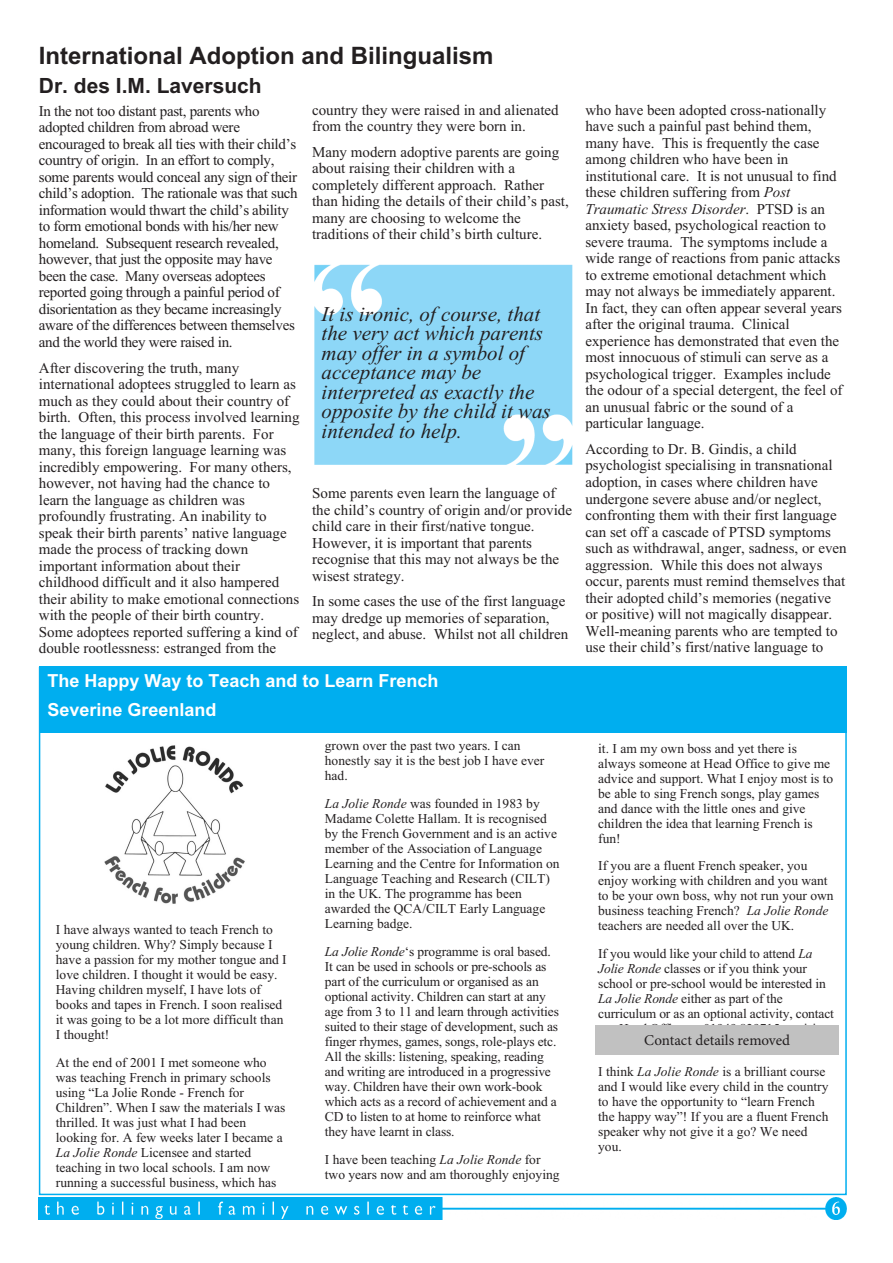
<style>
.page{position:relative;width:893px;height:1263px;background:#fff}
.page>*{position:absolute;margin:0;border:0;box-sizing:border-box;transform-origin:0 0}
.t1{font:700 24px "Arial";color:#231f20}
.t2{font:italic 21px/19.5px "Times New Roman";color:#231f20}
.t3{font:700 21px "Arial";color:#231f20}
.t4{font:700 18px/28.5px "Arial";color:#fff}
.t5{font:15px/16.5px "Times New Roman";color:#231f20}
.t6{font:15px/16.5px "Times New Roman";letter-spacing:-.02em;color:#231f20}
.t7{font:15px "Minion Pro";color:#231f20}
.t8{font:13.5px/15px "Times New Roman";color:#231f20}
.s1{font-style:italic}
</style>
<div class="page">
<img style="left:39px;top:1198px;width:808px;height:21px">
<img style="left:314px;top:264px;width:259px;height:201px">
<img style="left:104px;top:745px;width:141px;height:159px">
<div style="left:39px;top:666px;width:808px;height:67px;background:#00aeef"></div>
<div style="left:595px;top:1025px;width:244px;height:29px;background:#c1c1c1"></div>
<p class="t1" style="left:39px;top:47px;width:456px">International Adoption and Bilingualism</p>
<p class="t3" style="left:39px;top:78px;width:224px">Dr. des I.M. Laversuch</p>
<p class="t6" style="left:39px;top:104px;width:260px">In the not too distant past, parents who adopted children from abroad were encouraged to break all ties with their child’s country of origin. In an effort to comply, some parents would conceal any sign of their child’s adoption. The rationale was that such information would thwart the child’s ability to form emotional bonds with his/her new homeland. Subsequent research revealed, however, that just the opposite may have been the case. Many overseas adoptees reported going through a painful period of disorientation as they became increasingly aware of the differences between themselves and the world they were raised in.</p>
<p class="t5" style="left:39px;top:361px;width:262px">After discovering the truth, many international adoptees struggled to learn as much as they could about their country of birth. Often, this process involved learning the language of their birth parents. For many, this foreign language learning was incredibly empowering. For many others, however, not having had the chance to learn the language as children was profoundly frustrating. An inability to speak their birth parents’ native language made the process of tracking down important information about their childhood difficult and it also hampered their ability to make emotional connections with the people of their birth country.<br>Some adoptees reported suffering a kind of double rootlessness: estranged from the</p>
<p class="t5" style="left:312px;top:103px;width:248px">country they were raised in and alienated from the country they were born in.</p>
<p class="t5" style="left:312px;top:145px;width:258px">Many modern adoptive parents are going about raising their children with a completely different approach. Rather than hiding the details of their child’s past, many are choosing to welcome the traditions of their child’s birth culture.</p>
<p class="t2" style="left:321px;top:306px;width:231px">It is ironic, of course, that the very act which parents may offer in a symbol of acceptance may be interpreted as exactly the opposite by the child it was intended to help.</p>
<p class="t5" style="left:312px;top:486px;width:261px">Some parents even learn the language of the child’s country of origin and/or provide child care in their first/native tongue.<br>However, it is important that parents recognise that this may not always be the wisest strategy.</p>
<p class="t5" style="left:312px;top:594px;width:258px">In some cases the use of the first language may dredge up memories of separation, neglect, and abuse. Whilst not all children</p>
<p class="t4" style="left:47px;top:668px;width:393px">The Happy Way to Teach and to Learn French<br>Severine Greenland</p>
<p class="t8" style="left:56px;top:923px;width:232px">I have always wanted to teach French to young children. Why? Simply because I have a passion for my mother tongue and I love children. I thought it would be easy.<br>Having children myself, I have lots of books and tapes in French. I soon realised it was going to be a lot more difficult than I thought!</p>
<p class="t8" style="left:56px;top:1056px;width:231px">At the end of 2001 I met someone who was teaching French in primary schools using “La Jolie Ronde - French for Children”. When I saw the materials I was thrilled. It was just what I had been looking for. A few weeks later I became a <span class="s1">La Jolie Ronde</span> Licensee and started teaching in two local schools. I am now running a successful business, which has</p>
<p class="t8" style="left:325px;top:740px;width:221px">grown over the past two years. I can honestly say it is the best job I have ever had.</p>
<p class="t8" style="left:325px;top:797px;width:236px"><span class="s1">La Jolie Ronde</span> was founded in 1983 by Madame Colette Hallam. It is recognised by the French Government and is an active member of the Association of Language Learning and the Centre for Information on Language Teaching and Research (CILT) in the UK. The programme has been awarded the QCA/CILT Early Language Learning badge.</p>
<p class="t8" style="left:325px;top:945px;width:236px"><span class="s1">La Jolie Ronde</span>‘s programme is oral based.<br>It can be used in schools or pre-schools as part of the curriculum or organised as an optional activity. Children can start at any age from 3 to 11 and learn through activities suited to their stage of development, such as finger rhymes, games, songs, role-plays etc.<br>All the skills: listening, speaking, reading and writing are introduced in a progressive way. Children have their own work-book which acts as a record of achievement and a CD to listen to at home to reinforce what they have learnt in class.</p>
<p class="t8" style="left:325px;top:1153px;width:236px">I have been teaching <span class="s1">La Jolie Ronde</span> for two years now and am thoroughly enjoying</p>
<p class="t5" style="left:585px;top:103px;width:259px">who have been adopted cross-nationally have such a painful past behind them, many have. This is frequently the case among children who have been in institutional care. It is not unusual to find these children suffering from <span class="s1">Post Traumatic Stress Disorder</span>. PTSD is an anxiety based, psychological reaction to severe trauma. The symptoms include a wide range of reactions from panic attacks to extreme emotional detachment which may not always be immediately apparent.<br>In fact, they can often appear several years after the original trauma. Clinical experience has demonstrated that even the most innocuous of stimuli can serve as a psychological trigger. Examples include the odour of a special detergent, the feel of an unusual fabric or the sound of a particular language.</p>
<p class="t5" style="left:585px;top:442px;width:263px">According to Dr. B. Gindis, a child psychologist specialising in transnational adoption, in cases where children have undergone severe abuse and/or neglect, confronting them with their first language can set off a cascade of PTSD symptoms such as withdrawal, anger, sadness, or even aggression. While this does not always occur, parents must remind themselves that their adopted child’s memories (negative or positive) will not magically disappear.<br>Well-meaning parents who are tempted to use their child’s first/native language to</p>
<p class="t8" style="left:598px;top:742px;width:237px">it. I am my own boss and yet there is always someone at Head Office to give me advice and support. What I enjoy most is to be able to sing French songs, play games and dance with the little ones and give children the idea that learning French is fun!</p>
<p class="t8" style="left:598px;top:859px;width:237px">If you are a fluent French speaker, you enjoy working with children and you want to be your own boss, why not run your own business teaching French? <span class="s1">La Jolie Ronde </span>teachers are needed all over the UK.</p>
<p class="t8" style="left:598px;top:947px;width:237px">If you would like your child to attend <span class="s1">La Jolie Ronde</span> classes or if you think your school or pre-school would be interested in <span class="s1">La Jolie Ronde</span> either as part of the curriculum or as an optional activity, contact our Head Office on 01949 839715 or visit our website: www.lajolieronde.co.uk</p>
<p class="t8" style="left:598px;top:1065px;width:232px">I think <span class="s1">La Jolie Ronde</span> is a brilliant course and I would like every child in the country to have the opportunity to “learn French the happy way”! If you are a fluent French speaker why not give it a go? We need you.</p>
<p class="t7" style="left:644px;top:1030px;width:148px">Contact details removed</p>
</div>
